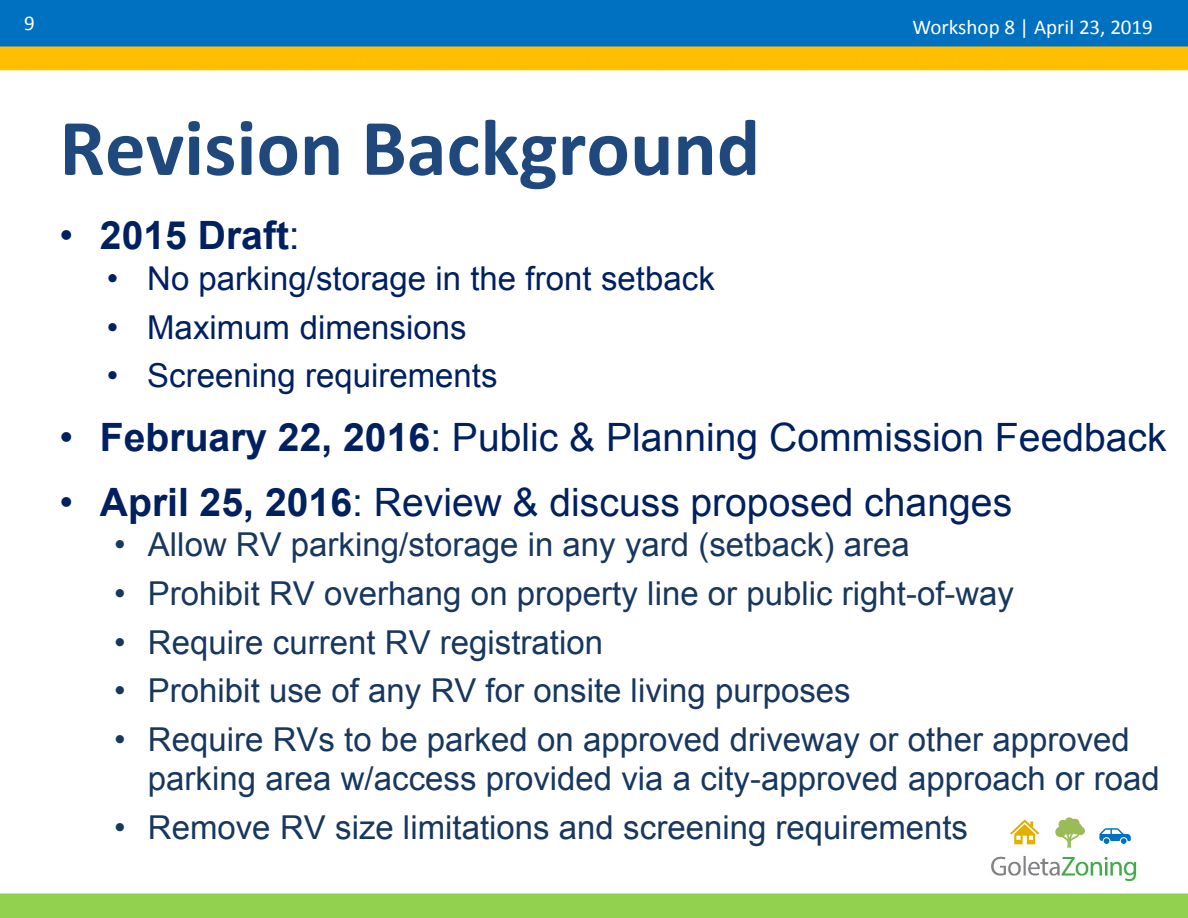
<style>
.page{position:relative;width:1188px;height:918px;background:#fff}
.page>*{position:absolute;margin:0;border:0;box-sizing:border-box;transform-origin:0 0}
.t1{font:700 81px "Calibri";color:#1f497d}
.t2{font:39px "Arial";color:#002060}
.t3{font:700 39px "Arial";color:#002060}
.t4{font:33px/39.6px "Arial";color:#17375e}
.t5{font:33px "Arial";color:#002060}
.t6{font:21px "Calibri";letter-spacing:-.005em;color:#fff}
.s1{font-weight:400}
.s2{font-weight:700}
</style>
<div class="page">
<img style="left:0;top:0;width:1188px;height:918px">
<svg style="left:1010px;top:819px;width:29px;height:25px"></svg>
<svg style="left:1099px;top:828px;width:32px;height:16px"></svg>
<svg style="left:1055px;top:817px;width:30px;height:31px"></svg>
<img style="left:965px;top:849px;width:210px;height:34px">
<p class="t6" style="left:24px;top:10px;width:12px">9</p>
<p class="t6" style="left:913px;top:13px;width:242px">Workshop 8 | April 23, 2019</p>
<h1 class="t1" style="left:59px;top:96px;width:702px">Revision Background</h1>
<p class="t3" style="left:59px;top:209px;width:242px"><span class="s1">•</span> 2015 Draft<span class="s1">:</span></p>
<p class="t5" style="left:107px;top:257px;width:610px">• No parking/storage in the front setback</p>
<p class="t5" style="left:107px;top:305px;width:361px">• Maximum dimensions</p>
<p class="t5" style="left:107px;top:354px;width:392px">• Screening requirements</p>
<p class="t2" style="left:59px;top:411px;width:1109px">• <span class="s2">February 22, 2016</span>: Public &amp; Planning Commission Feedback</p>
<p class="t2" style="left:59px;top:476px;width:954px">• <span class="s2">April 25, 2016</span>: Review &amp; discuss proposed changes</p>
<p class="t4" style="left:114px;top:525px;width:797px">• Allow RV parking/storage in any yard (setback) area</p>
<p class="t4" style="left:114px;top:574px;width:901px">• Prohibit RV overhang on property line or public right-of-way</p>
<p class="t4" style="left:114px;top:623px;width:491px">• Require current RV registration</p>
<p class="t4" style="left:114px;top:671px;width:738px">• Prohibit use of any RV for onsite living purposes</p>
<p class="t4" style="left:148px;top:720px;width:1013px;text-indent:-34px">• Require RVs to be parked on approved driveway or other approved parking area w/access provided via a city-approved approach or road</p>
<p class="t4" style="left:114px;top:808px;width:855px">• Remove RV size limitations and screening requirements</p>
</div>
